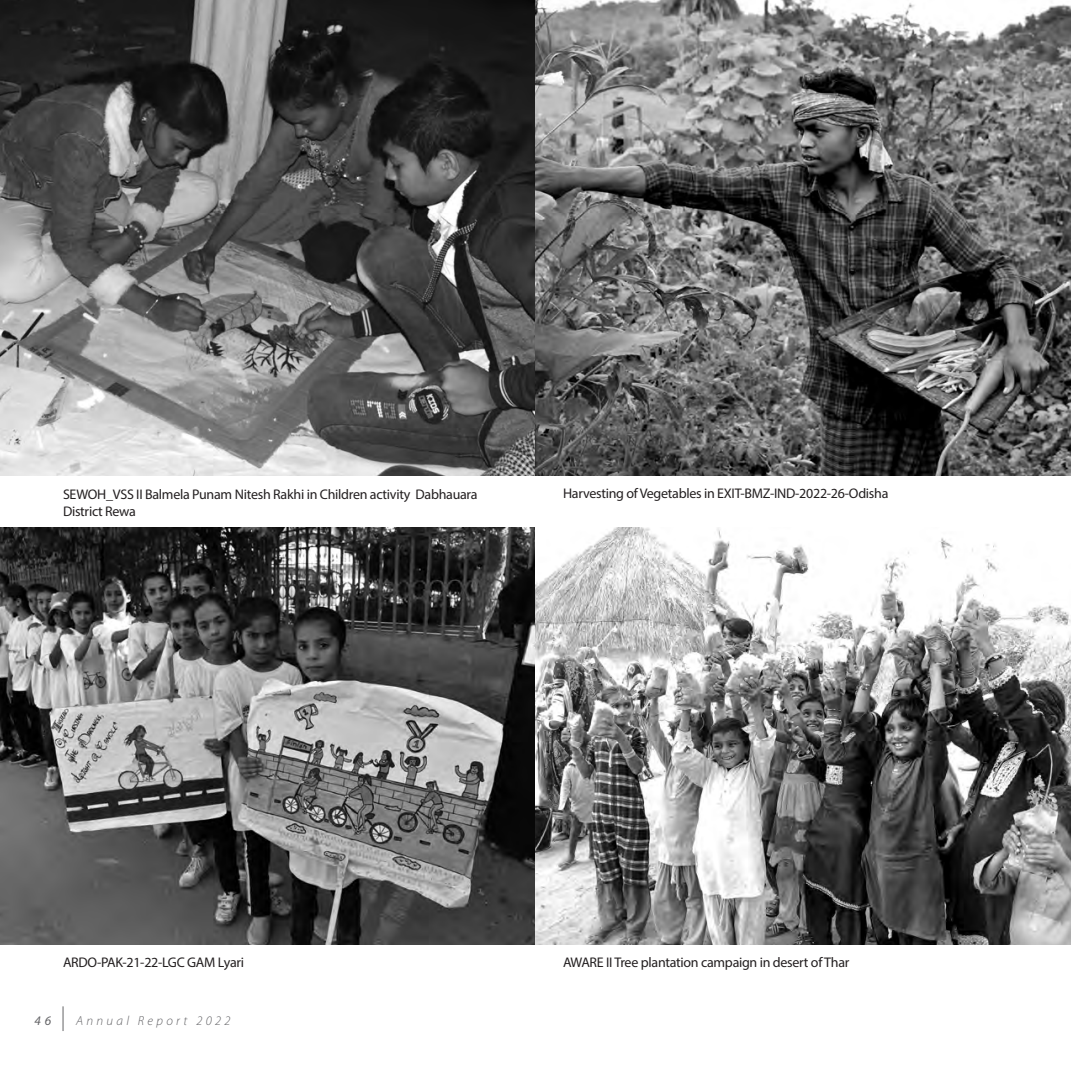
<style>
.page{position:relative;width:1071px;height:1071px;background:#fff}
.page>*{position:absolute;margin:0;border:0;box-sizing:border-box;transform-origin:0 0}
.t1{font:14px "Myriad Pro";letter-spacing:-.02em;color:#231f20}
.t2{font:italic 300 13.12px "Myriad Pro";letter-spacing:.25em;color:#636366}
.t3{font:italic 13.12px "Myriad Pro";color:#636366}
</style>
<div class="page">
<svg style="left:63px;top:1006px;width:1px;height:25px"></svg>
<img style="left:0;top:0;width:1071px;height:475px">
<img style="left:0;top:528px;width:1071px;height:417px">
<p class="t1" style="left:63px;top:485px;width:416px">SEWOH_VSS II Balmela Punam Nitesh Rakhi in Children activity Dabhauara</p>
<p class="t1" style="left:563px;top:485px;width:327px">Harvesting of Vegetables in EXIT-BMZ-IND-2022-26-Odisha</p>
<p class="t1" style="left:63px;top:503px;width:74px">District Rewa</p>
<p class="t1" style="left:63px;top:954px;width:183px">ARDO-PAK-21-22-LGC GAM Lyari</p>
<p class="t1" style="left:563px;top:954px;width:288px">AWARE II Tree plantation campaign in desert of Thar</p>
<p class="t3" style="left:34px;top:1012px;width:18px">4 6</p>
<p class="t2" style="left:76px;top:1014px;width:156px">Annual Report 2022</p>
</div>
